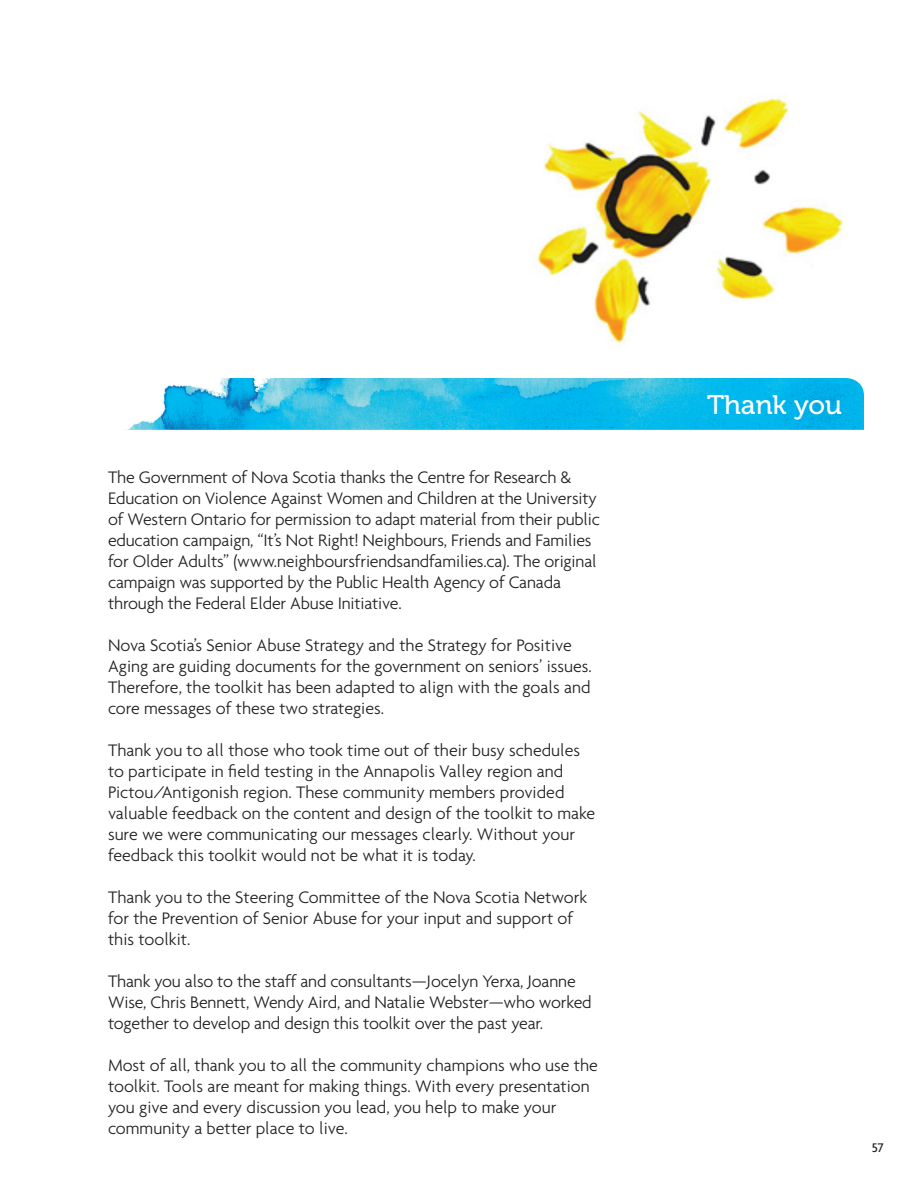
<style>
.page{position:relative;width:918px;height:1188px;background:#fff}
.page>*{position:absolute;margin:0;border:0;box-sizing:border-box;transform-origin:0 0}
.t1{font:27px "Museo 500";color:#fff}
.t2{font:300 18px/21px "Agenda";letter-spacing:-.01em;color:#231f20}
.t3{font:500 13.5px "Agenda";color:#231f20}
</style>
<div class="page">
<img style="left:127px;top:378px;width:737px;height:52px">
<img style="left:537px;top:98px;width:307px;height:246px">
<p class="t2" style="left:108px;top:467px;width:494px">The Government of Nova Scotia thanks the Centre for Research &amp; Education on Violence Against Women and Children at the University of Western Ontario for permission to adapt material from their public education campaign, “It’s Not Right! Neighbours, Friends and Families for Older Adults” (www.neighboursfriendsandfamilies.ca). The original campaign was supported by the Public Health Agency of Canada through the Federal Elder Abuse Initiative.</p>
<p class="t2" style="left:108px;top:635px;width:485px">Nova Scotia’s Senior Abuse Strategy and the Strategy for Positive Aging are guiding documents for the government on seniors’ issues.<br>Therefore, the toolkit has been adapted to align with the goals and core messages of these two strategies.</p>
<p class="t2" style="left:108px;top:740px;width:489px">Thank you to all those who took time out of their busy schedules to participate in field testing in the Annapolis Valley region and Pictou/Antigonish region. These community members provided valuable feedback on the content and design of the toolkit to make sure we were communicating our messages clearly. Without your feedback this toolkit would not be what it is today.</p>
<p class="t2" style="left:108px;top:887px;width:481px">Thank you to the Steering Committee of the Nova Scotia Network for the Prevention of Senior Abuse for your input and support of this toolkit.</p>
<p class="t2" style="left:108px;top:971px;width:485px">Thank you also to the staff and consultants—Jocelyn Yerxa, Joanne<br>Wise, Chris Bennett, Wendy Aird, and Natalie Webster—who worked together to develop and design this toolkit over the past year.</p>
<p class="t2" style="left:108px;top:1055px;width:491px">Most of all, thank you to all the community champions who use the toolkit. Tools are meant for making things. With every presentation you give and every discussion you lead, you help to make your community a better place to live.</p>
<h1 class="t1" style="left:707px;top:390px;width:136px">Thank you</h1>
<p class="t3" style="left:872px;top:1139px;width:14px">57</p>
</div>
